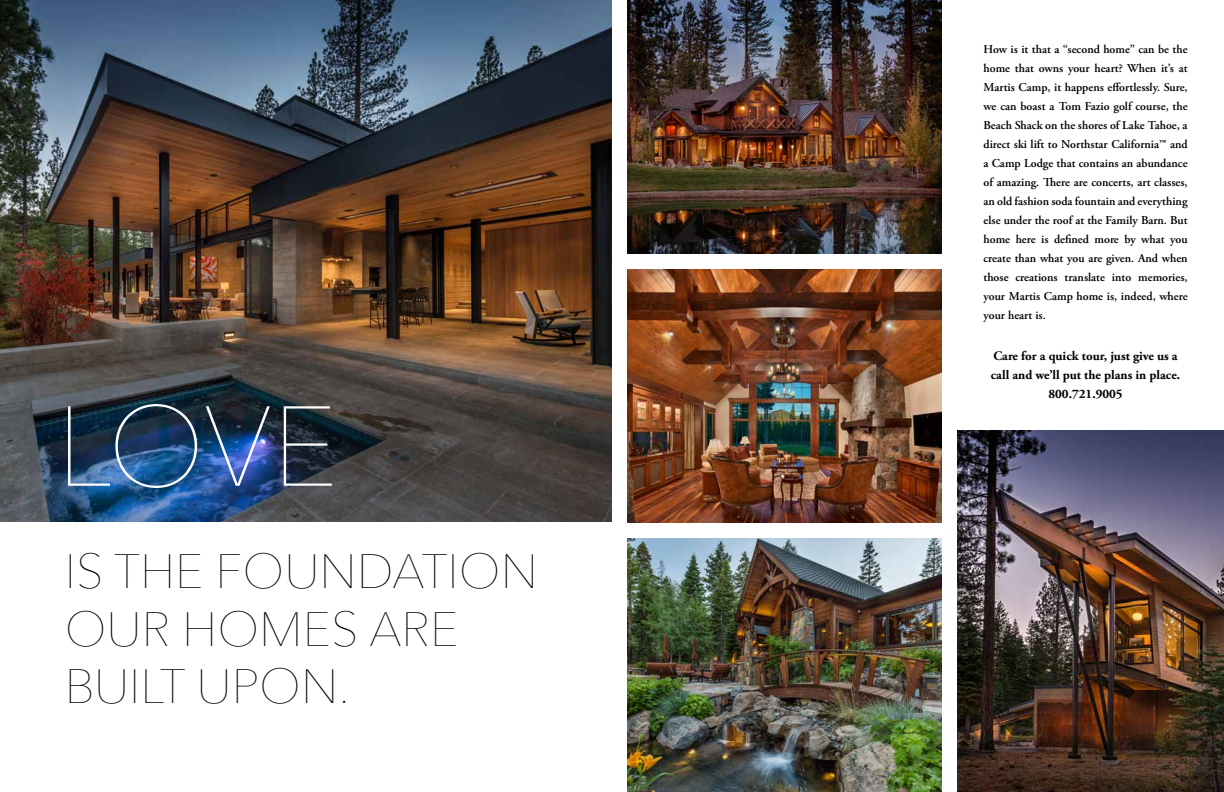
<style>
.page{position:relative;width:1224px;height:792px;background:#fff}
.page>*{position:absolute;margin:0;border:0;box-sizing:border-box;transform-origin:0 0}
.t1{font:200 112.2px "Avenir Next";color:#fff}
.t2{font:200 48px/57.6px "Avenir Next";color:#000}
.t3{font:700 13px/19px "Adobe Garamond Pro";color:#000;text-align:center}
.t4{font:600 12px/19px "Adobe Garamond Pro";color:#000;text-align:justify}
</style>
<div class="page">
<img style="left:0;top:0;width:612px;height:522px">
<img style="left:628px;top:0;width:314px;height:253px">
<img style="left:628px;top:269px;width:314px;height:254px">
<img style="left:628px;top:539px;width:314px;height:253px">
<img style="left:958px;top:431px;width:266px;height:361px">
<h1 class="t1" style="left:56px;top:381px;width:283px">LOVE</h1>
<h2 class="t2" style="left:65px;top:543px;width:475px">IS THE FOUNDATION<br>OUR HOMES ARE<br>BUILT UPON.</h2>
<p class="t4" style="left:984px;top:40px;width:206px">How is it that a “second home” can be the home that owns your heart? When it’s at Martis Camp, it happens effortlessly. Sure, we can boast a Tom Fazio golf course, the Beach Shack on the shores of Lake Tahoe, a direct ski lift to Northstar California™ and a Camp Lodge that contains an abundance of amazing. There are concerts, art classes, an old fashion soda fountain and everything else under the roof at the Family Barn. But home here is defined more by what you create than what you are given. And when those creations translate into memories, your Martis Camp home is, indeed, where your heart is.</p>
<p class="t3" style="left:991px;top:347px;width:191px">Care for a quick tour, just give us a call and we’ll put the plans in place.<br>800.721.9005</p>
</div>
